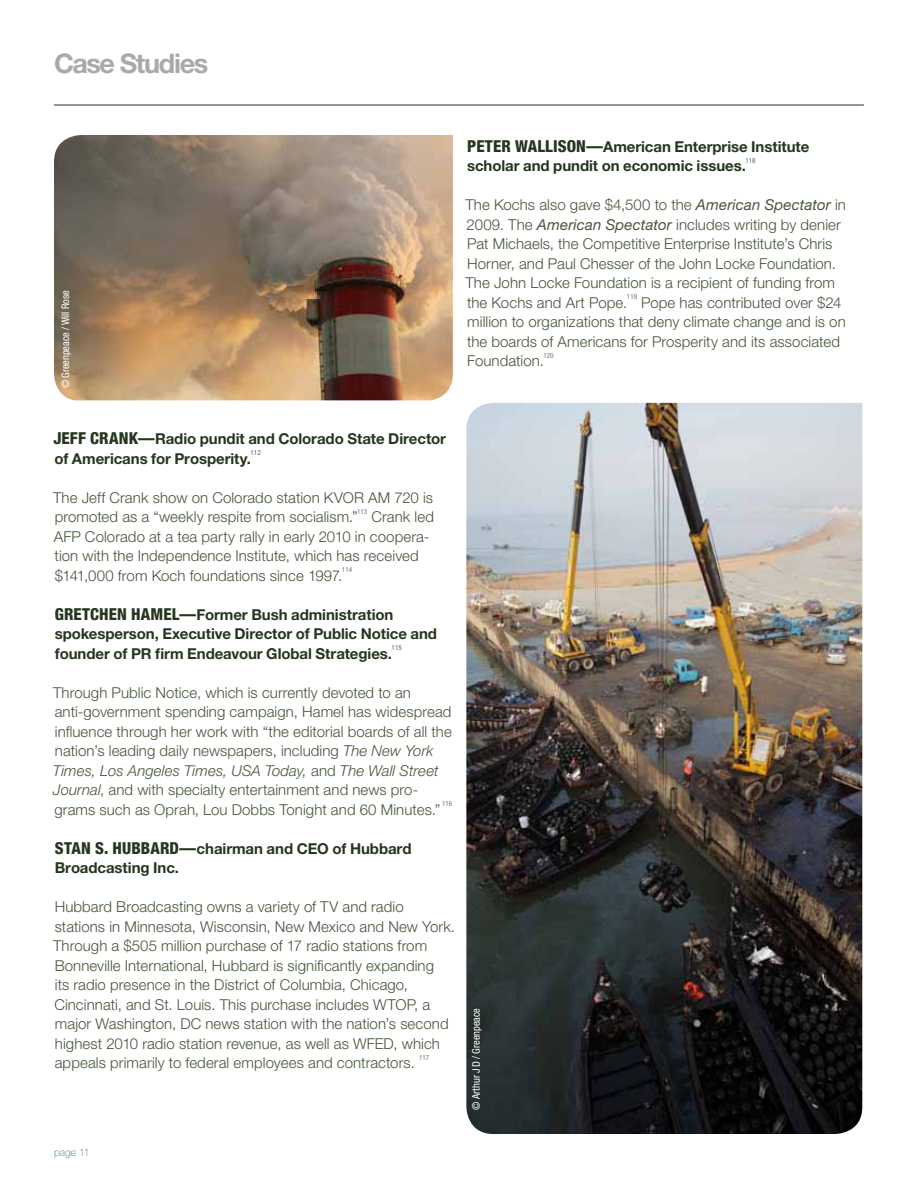
<style>
.page{position:relative;width:918px;height:1188px;background:#fff}
.page>*{position:absolute;margin:0;border:0;box-sizing:border-box;transform-origin:0 0}
.t1{font:700 27px "Helvetica Neue LT Pro";letter-spacing:-.05em;color:#a7a9ac}
.t2{font:300 15px/19.5px "Helvetica Neue LT Pro";letter-spacing:.005em;color:#45553b}
.t3{font:700 15px/19.5px "Helvetica Neue LT Pro";letter-spacing:-.005em;color:#25361e}
.t4{font:condensed 10.5px "Helvetica Neue LT Pro";letter-spacing:-.005em;color:#fff}
.t5{font:100 10.5px "Helvetica Neue LT Pro";letter-spacing:.005em;color:#218a3c}
.t6{font:condensed 7.05px "Helvetica Neue LT Pro";color:#6d777d}
.t7{font:condensed 7.05px "Helvetica Neue LT Pro";color:#576066}
.s1{font-weight:800;font-stretch:condensed;font-size:16.5px}
.s2{font-weight:400;font-style:italic}
.s3{font-style:italic}
</style>
<div class="page">
<hr style="left:54px;top:104px;width:810px;height:2px;background:#6d777d">
<img style="left:466px;top:403px;width:396px;height:731px">
<img style="left:54px;top:135px;width:399px;height:265px">
<h1 class="t1" style="left:54px;top:47px;width:156px">Case Studies</h1>
<p class="t4" style="left:59px;top:388px;width:100px;rotate:-90deg">© Greenpeace / Will Rose</p>
<p class="t3" style="left:467px;top:136px;width:344px"><span class="s1">PETER WALLISON—</span>American Enterprise Institute scholar and pundit on economic issues.</p>
<p class="t7" style="left:746px;top:156px;width:12px">118</p>
<p class="t2" style="left:465px;top:195px;width:382px">The Kochs also gave $4,500 to the <span class="s2">American Spectator</span> in 2009. The <span class="s2">American Spectator</span> includes writing by denier Pat Michaels, the Competitive Enterprise Institute’s Chris Horner, and Paul Chesser of the John Locke Foundation.<br>The John Locke Foundation is a recipient of funding from the Kochs and Art Pope.</p>
<p class="t6" style="left:627px;top:292px;width:12px">119</p>
<p class="t2" style="left:467px;top:292px;width:380px;text-indent:174px">Pope has contributed over $24 million to organizations that deny climate change and is on the boards of Americans for Prosperity and its associated Foundation.</p>
<p class="t6" style="left:543px;top:351px;width:12px">120</p>
<p class="t3" style="left:53px;top:428px;width:394px"><span class="s1">JEFF CRANK—</span>Radio pundit and Colorado State Director of Americans for Prosperity.</p>
<p class="t7" style="left:251px;top:448px;width:12px">112</p>
<p class="t2" style="left:53px;top:487px;width:382px">The Jeff Crank show on Colorado station KVOR AM 720 is promoted as a “weekly respite from socialism.”</p>
<p class="t6" style="left:357px;top:507px;width:12px">113</p>
<p class="t2" style="left:54px;top:507px;width:382px;text-indent:318px">Crank led AFP Colorado at a tea party rally in early 2010 in coopera&shy;tion with the Independence Institute, which has received $141,000 from Koch foundations since 1997.</p>
<p class="t6" style="left:342px;top:565px;width:12px">114</p>
<p class="t3" style="left:55px;top:604px;width:384px"><span class="s1">GRETCHEN HAMEL—</span>Former Bush administration spokesperson, Executive Director of Public Notice and founder of PR firm Endeavour Global Strategies.</p>
<p class="t7" style="left:392px;top:643px;width:12px">115</p>
<p class="t2" style="left:53px;top:682px;width:400px">Through Public Notice, which is currently devoted to an anti-government spending campaign, Hamel has widespread influence through her work with “the editorial boards of all the nation’s leading daily newspapers, including <span class="s3">The New York Times, Los Angeles Times, USA Today,</span> and <span class="s3">The Wall Street Journal</span>, and with specialty entertainment and news pro&shy;grams such as Oprah, Lou Dobbs Tonight and 60 Minutes.”</p>
<p class="t6" style="left:442px;top:799px;width:12px">116</p>
<p class="t3" style="left:55px;top:838px;width:358px"><span class="s1">STAN S. HUBBARD—</span>chairman and CEO of Hubbard<br>Broadcasting Inc.</p>
<p class="t2" style="left:53px;top:897px;width:404px">Hubbard Broadcasting owns a variety of TV and radio stations in Minnesota, Wisconsin, New Mexico and New York.<br>Through a $505 million purchase of 17 radio stations from Bonneville International, Hubbard is significantly expanding<br>its radio presence in the District of Columbia, Chicago, Cincinnati, and St. Louis. This purchase includes WTOP, a major Washington, DC news station with the nation’s second highest 2010 radio station revenue, as well as WFED, which appeals primarily to federal employees and contractors.</p>
<p class="t6" style="left:419px;top:1053px;width:12px">117</p>
<p class="t5" style="left:54px;top:1147px;width:37px">page 11</p>
<p class="t4" style="left:470px;top:1110px;width:103px;rotate:-90deg">© Arthur J D / Greenpeace</p>
</div>
